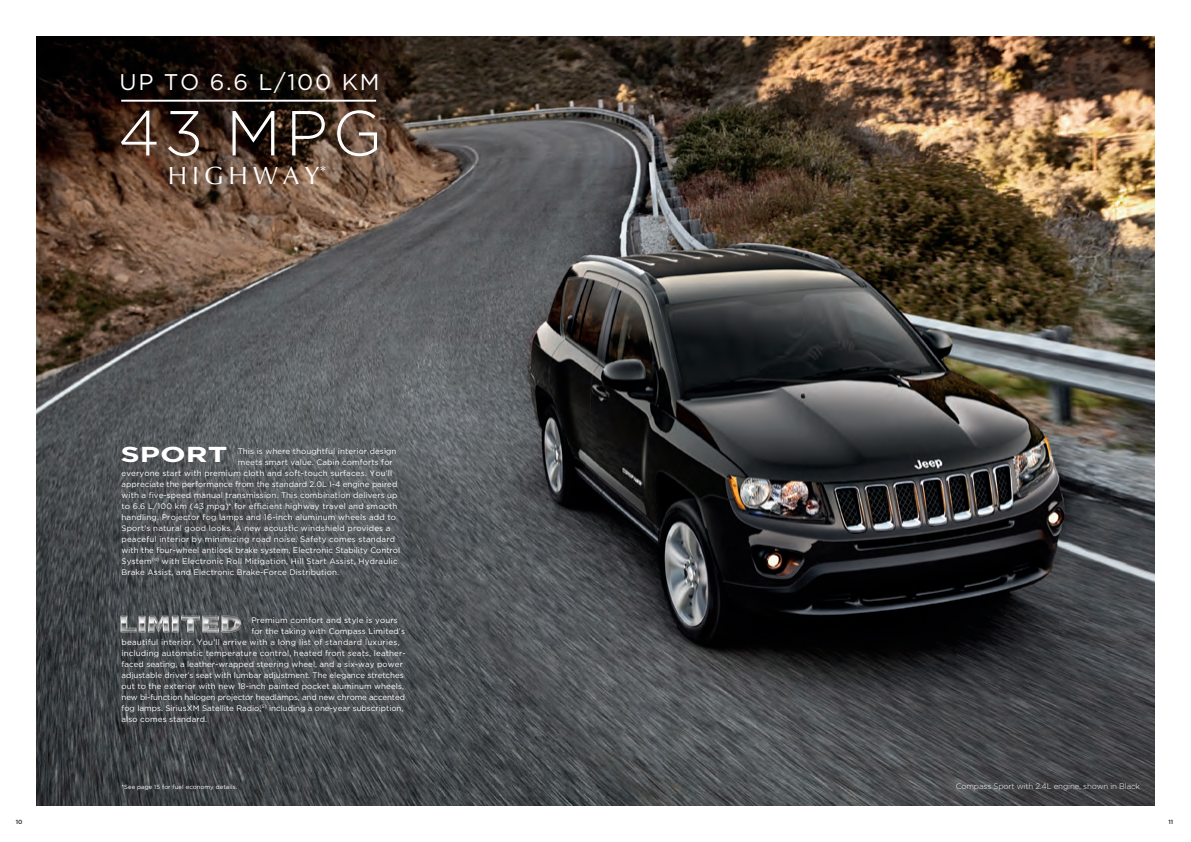
<style>
.page{position:relative;width:1191px;height:842px;background:#fff}
.page>*{position:absolute;margin:0;border:0;box-sizing:border-box;transform-origin:0 0}
.t1{font:300 63.5px "Gotham";color:#fff}
.t2{font:25px "Optima LT Std";letter-spacing:.2em;color:#fff}
.t3{font:22.7px "Gotham";letter-spacing:.075em;color:#fff}
.t4{font:700 21.6px "Gotham";color:#fff;scale:1.4 1}
.t5{font:8px "Gotham";letter-spacing:.01em;color:#fff}
.t6{font:8px "Gotham";letter-spacing:.03em;color:#fff}
.t7{font:8px "Gotham";letter-spacing:-.015em;color:#fff}
.t8{font:300 8px "Gotham";letter-spacing:-.02em;color:#fff}
.t9{font:6px "Gotham";letter-spacing:.01em;color:#fff}
.t10{font:500 6px "Gotham";color:#231f20}
</style>
<div class="page">
<img style="left:36px;top:36px;width:1119px;height:770px">
<img style="left:120px;top:614px;width:124px;height:21px">
<hr style="left:121px;top:100px;width:255px;height:2px;background:#fff">
<h3 class="t3" style="left:119px;top:68px;width:261px">UP TO 6.6 L/100 KM</h3>
<h1 class="t1" style="left:118px;top:93px;width:266px">43 MPG</h1>
<h2 class="t2" style="left:168px;top:161px;width:160px">HIGHWAY<sup>*</sup></h2>
<h3 class="t4" style="left:120px;top:440px;width:78px">SPORT</h3>
<p class="t5" style="left:238px;top:446px;width:160px">This is where thoughtful interior design</p>
<p class="t5" style="left:238px;top:457px;width:157px">meets smart value. Cabin comforts for</p>
<p class="t5" style="left:122px;top:468px;width:272px">everyone start with premium cloth and soft-touch surfaces. You’ll</p>
<p class="t5" style="left:122px;top:479px;width:277px">appreciate the performance from the standard 2.0L I-4 engine paired</p>
<p class="t5" style="left:122px;top:490px;width:277px">with a five-speed manual transmission. This combination delivers up</p>
<p class="t5" style="left:122px;top:501px;width:277px">to 6.6 L/100 km (43 mpg)* for efficient highway travel and smooth</p>
<p class="t5" style="left:122px;top:512px;width:276px">handling. Projector fog lamps and 16-inch aluminum wheels add to</p>
<p class="t5" style="left:122px;top:523px;width:270px">Sport’s natural good looks. A new acoustic windshield provides a</p>
<p class="t5" style="left:122px;top:534px;width:275px">peaceful interior by minimizing road noise. Safety comes standard</p>
<p class="t5" style="left:122px;top:545px;width:280px">with the four-wheel antilock brake system, Electronic Stability Control</p>
<p class="t5" style="left:122px;top:556px;width:277px">System<sup>(4)</sup> with Electronic Roll Mitigation, Hill Start Assist, Hydraulic</p>
<p class="t5" style="left:122px;top:567px;width:219px">Brake Assist, and Electronic Brake-Force Distribution.</p>
<p class="t5" style="left:251px;top:615px;width:148px">Premium comfort and style is yours</p>
<p class="t5" style="left:251px;top:626px;width:155px">for the taking with Compass Limited’s</p>
<p class="t6" style="left:122px;top:637px;width:279px">beautiful interior. You’ll arrive with a long list of standard luxuries,</p>
<p class="t5" style="left:122px;top:648px;width:286px">including automatic temperature control, heated front seats, leather-</p>
<p class="t5" style="left:122px;top:659px;width:283px">faced seating, a leather-wrapped steering wheel, and a six-way power</p>
<p class="t5" style="left:122px;top:670px;width:284px">adjustable driver’s seat with lumbar adjustment. The elegance stretches</p>
<p class="t5" style="left:122px;top:681px;width:284px">out to the exterior with new 18-inch painted pocket aluminum wheels,</p>
<p class="t7" style="left:122px;top:692px;width:285px">new bi-function halogen projector headlamps, and new chrome accented</p>
<p class="t5" style="left:122px;top:703px;width:283px">fog lamps. SiriusXM Satellite Radio,<sup>(5)</sup> including a one-year subscription,</p>
<p class="t5" style="left:122px;top:714px;width:87px">also comes standard.</p>
<p class="t9" style="left:122px;top:783px;width:117px">*See page 15 for fuel economy details.</p>
<p class="t8" style="left:955px;top:781px;width:186px">Compass Sport with 2.4L engine, shown in Black</p>
<p class="t10" style="left:16px;top:818px;width:8px">10</p>
<p class="t10" style="left:1168px;top:818px;width:6px">11</p>
</div>
